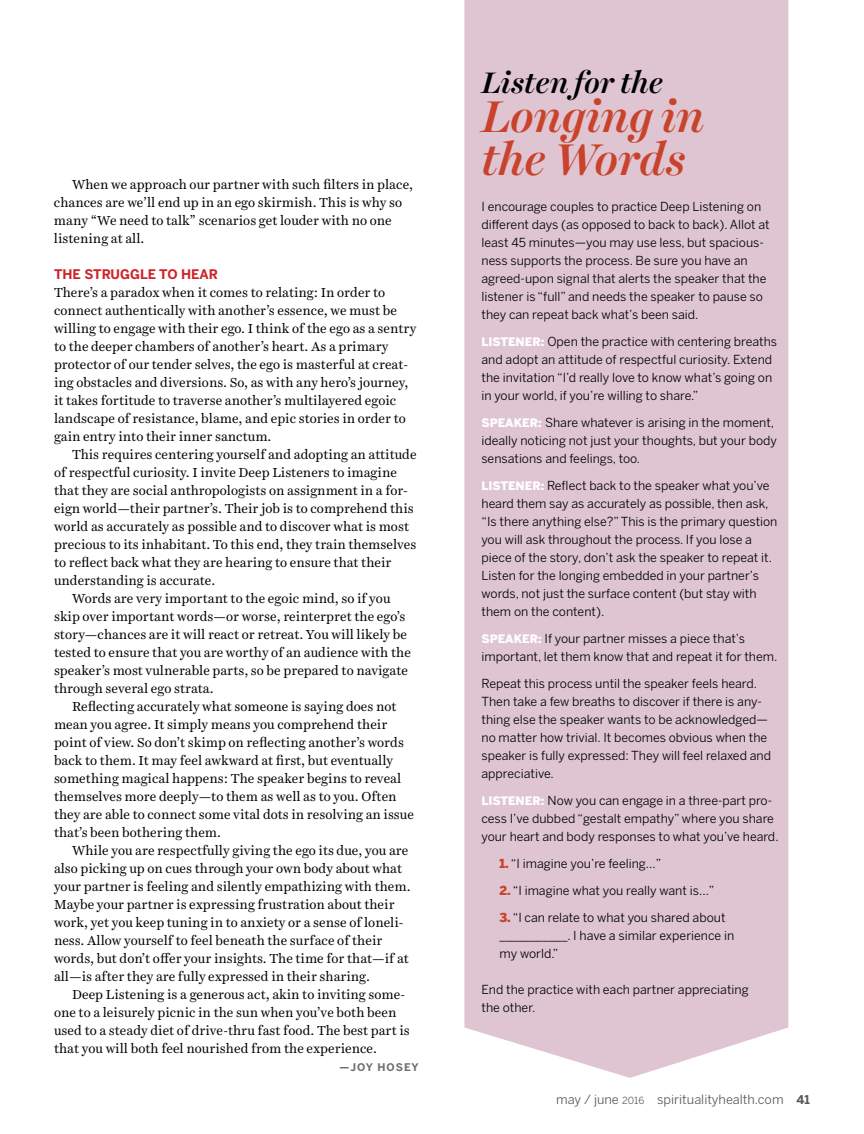
<style>
.page{position:relative;width:864px;height:1134px;background:#fff}
.page>*{position:absolute;margin:0;border:0;box-sizing:border-box;transform-origin:0 0}
.t1{font:italic 500 45px/43.5px "Harriet Display";letter-spacing:-.005em;color:#c9422c}
.t2{font:italic 500 30px "Harriet Display";letter-spacing:-.01em;color:#000}
.t3{font:13.2px/18px "Harriet Text";color:#000}
.t4{font:700 13.2px "Benton Sans";color:#ce242b}
.t5{font:12.75px "Benton Sans";color:#58595b}
.t6{font:12.3px/18px "Benton Sans";color:#000}
.t7{font:700 10.5px "Benton Sans";letter-spacing:.095em;color:#6d6e71}
.s1{font-weight:900;font-size:11.7px;color:#fff}
.s2{font-weight:900;color:#c9422c}
.s3{font-size:9.75px}
.s4{font-weight:700;font-size:12px}
</style>
<div class="page">
<div style="left:464px;top:0;width:324px;height:1078px;background:#dec5d1"></div>
<p class="t3" style="left:54px;top:175px;width:361px;text-indent:18px">When we approach our partner with such filters in place, chances are we’ll end up in an ego skirmish. This is why so many “We need to talk” scenarios get louder with no one listening at all.</p>
<p class="t4" style="left:54px;top:267px;width:166px">THE STRUGGLE TO HEAR</p>
<p class="t3" style="left:54px;top:283px;width:364px">There’s a paradox when it comes to relating: In order to connect authentically with another’s essence, we must be willing to engage with their ego. I think of the ego as a sentry to the deeper chambers of another’s heart. As a primary protector of our tender selves, the ego is masterful at creat&shy;ing obstacles and diversions. So, as with any hero’s journey, it takes fortitude to traverse another’s multilayered egoic landscape of resistance, blame, and epic stories in order to gain entry into their inner sanctum.</p>
<p class="t3" style="left:72px;top:445px;width:346px">This requires centering yourself and adopting an attitude</p>
<p class="t3" style="left:54px;top:463px;width:344px">of respectful curiosity. I invite Deep Listeners to imagine</p>
<p class="t3" style="left:54px;top:481px;width:355px">that they are social anthropologists on assignment in a for-</p>
<p class="t3" style="left:54px;top:499px;width:361px">eign world—their partner’s. Their job is to comprehend this</p>
<p class="t3" style="left:54px;top:517px;width:357px">world as accurately as possible and to discover what is most</p>
<p class="t3" style="left:54px;top:535px;width:364px">precious to its inhabitant. To this end, they train themselves</p>
<p class="t3" style="left:54px;top:553px;width:339px">to reflect back what they are hearing to ensure that their</p>
<p class="t3" style="left:54px;top:571px;width:163px">understanding is accurate.</p>
<p class="t3" style="left:72px;top:589px;width:320px">Words are very important to the egoic mind, so if you</p>
<p class="t3" style="left:54px;top:607px;width:353px">skip over important words—or worse, reinterpret the ego’s</p>
<p class="t3" style="left:54px;top:625px;width:354px">story—chances are it will react or retreat. You will likely be</p>
<p class="t3" style="left:54px;top:643px;width:358px">tested to ensure that you are worthy of an audience with the</p>
<p class="t3" style="left:54px;top:661px;width:355px">speaker’s most vulnerable parts, so be prepared to navigate</p>
<p class="t3" style="left:54px;top:679px;width:161px">through several ego strata.</p>
<p class="t3" style="left:72px;top:697px;width:326px">Reflecting accurately what someone is saying does not</p>
<p class="t3" style="left:54px;top:715px;width:335px">mean you agree. It simply means you comprehend their</p>
<p class="t3" style="left:54px;top:733px;width:352px">point of view. So don’t skimp on reflecting another’s words</p>
<p class="t3" style="left:54px;top:751px;width:341px">back to them. It may feel awkward at first, but eventually</p>
<p class="t3" style="left:54px;top:769px;width:349px">something magical happens: The speaker begins to reveal</p>
<p class="t3" style="left:54px;top:787px;width:344px">themselves more deeply—to them as well as to you. Often</p>
<p class="t3" style="left:54px;top:805px;width:362px">they are able to connect some vital dots in resolving an issue</p>
<p class="t3" style="left:54px;top:823px;width:169px">that’s been bothering them.</p>
<p class="t3" style="left:72px;top:841px;width:338px">While you are respectfully giving the ego its due, you are</p>
<p class="t3" style="left:54px;top:859px;width:350px">also picking up on cues through your own body about what</p>
<p class="t3" style="left:54px;top:877px;width:358px">your partner is feeling and silently empathizing with them.</p>
<p class="t3" style="left:54px;top:895px;width:342px">Maybe your partner is expressing frustration about their</p>
<p class="t3" style="left:54px;top:913px;width:351px">work, yet you keep tuning in to anxiety or a sense of loneli-</p>
<p class="t3" style="left:54px;top:931px;width:330px">ness. Allow yourself to feel beneath the surface of their</p>
<p class="t3" style="left:54px;top:949px;width:356px">words, but don’t offer your insights. The time for that—if at</p>
<p class="t3" style="left:54px;top:967px;width:317px">all—is after they are fully expressed in their sharing.</p>
<p class="t3" style="left:72px;top:985px;width:335px">Deep Listening is a generous act, akin to inviting some-</p>
<p class="t3" style="left:54px;top:1003px;width:344px">one to a leisurely picnic in the sun when you’ve both been</p>
<p class="t3" style="left:54px;top:1021px;width:357px">used to a steady diet of drive-thru fast food. The best part is</p>
<p class="t3" style="left:54px;top:1039px;width:325px">that you will both feel nourished from the experience.</p>
<p class="t7" style="left:339px;top:1061px;width:81px">—JOY HOSEY</p>
<h2 class="t2" style="left:482px;top:62px;width:183px">Listen for the</h2>
<h1 class="t1" style="left:482px;top:94px;width:224px">Longing in the Words</h1>
<p class="t6" style="left:482px;top:198px;width:290px">I encourage couples to practice Deep Listening on different days (as opposed to back to back). Allot at least 45 minutes—you may use less, but spacious&shy;ness supports the process. Be sure you have an agreed-upon signal that alerts the speaker that the listener is “full” and needs the speaker to pause so they can repeat back what’s been said.</p>
<p class="t6" style="left:482px;top:333px;width:297px"><span class="s1">LISTENER:</span> Open the practice with centering breaths and adopt an attitude of respectful curiosity. Extend the invitation “I’d really love to know what’s going on in your world, if you’re willing to share.”</p>
<p class="t6" style="left:481px;top:414px;width:297px"><span class="s1">SPEAKER:</span> Share whatever is arising in the moment, ideally noticing not just your thoughts, but your body sensations and feelings, too.</p>
<p class="t6" style="left:481px;top:477px;width:298px"><span class="s1">LISTENER:</span> Reflect back to the speaker what you’ve heard them say as accurately as possible, then ask, “Is there anything else?” This is the primary question you will ask throughout the process. If you lose a piece of the story, don’t ask the speaker to repeat it.<br>Listen for the longing embedded in your partner’s words, not just the surface content (but stay with them on the content).</p>
<p class="t6" style="left:481px;top:630px;width:297px"><span class="s1">SPEAKER:</span> If your partner misses a piece that’s important, let them know that and repeat it for them.</p>
<p class="t6" style="left:481px;top:675px;width:291px">Repeat this process until the speaker feels heard.<br>Then take a few breaths to discover if there is any&shy;thing else the speaker wants to be acknowledged— no matter how trivial. It becomes obvious when the speaker is fully expressed: They will feel relaxed and appreciative.</p>
<p class="t6" style="left:482px;top:792px;width:299px"><span class="s1">LISTENER:</span> Now you can engage in a three-part pro&shy;cess I’ve dubbed “gestalt empathy” where you share your heart and body responses to what you’ve heard.</p>
<p class="t6" style="left:500px;top:855px;width:163px"><span class="s2">1.</span> “I imagine you’re feeling…”</p>
<p class="t6" style="left:500px;top:882px;width:217px"><span class="s2">2.</span> “I imagine what you really want is…”</p>
<p class="t6" style="left:500px;top:909px;width:236px"><span class="s2">3.</span> “I can relate to what you shared about ___________. I have a similar experience in my world.”</p>
<p class="t6" style="left:482px;top:981px;width:269px">End the practice with each partner appreciating the other.</p>
<p class="t5" style="left:556px;top:1091px;width:255px">may / june <span class="s3">2016</span> spiritualityhealth.com <span class="s4">41</span></p>
</div>
